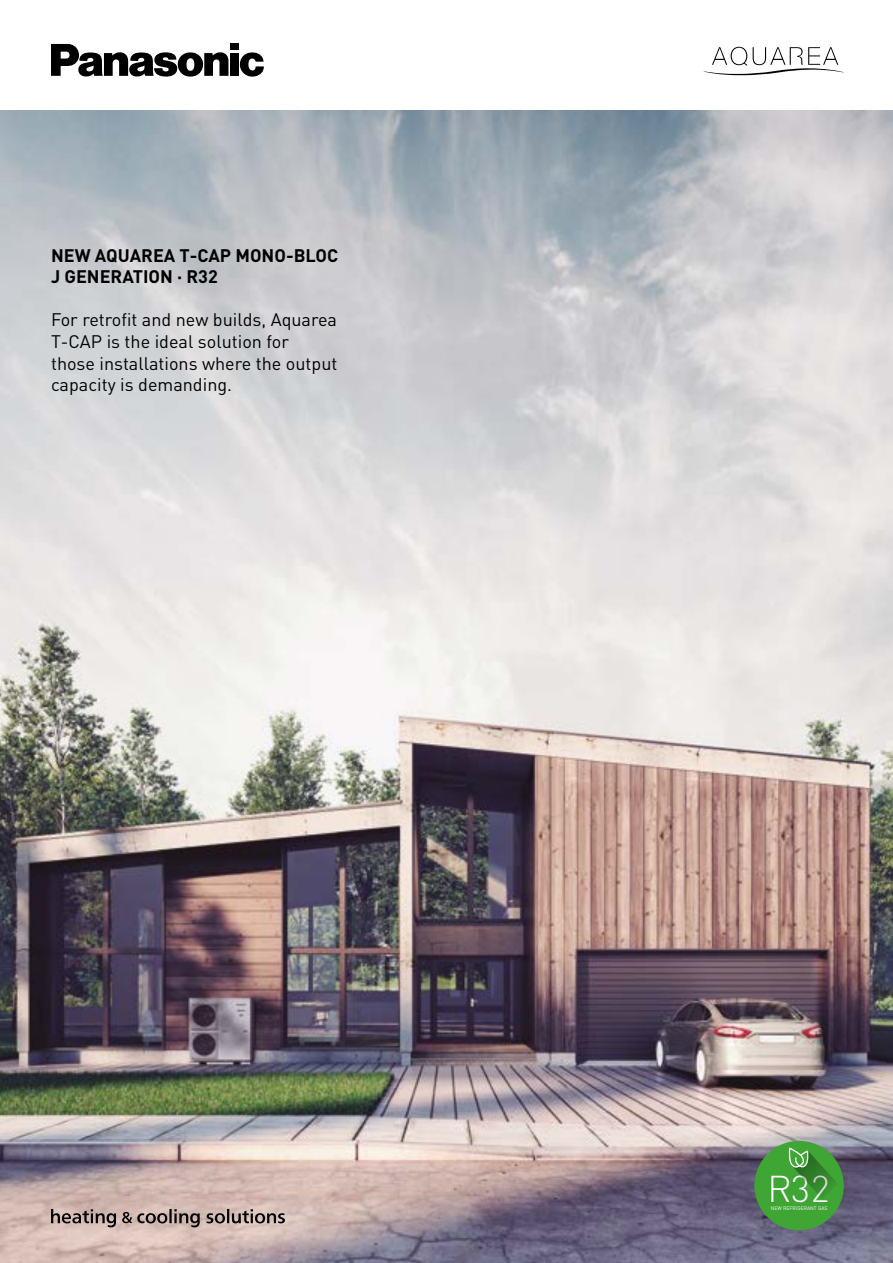
<style>
.page{position:relative;width:893px;height:1263px;background:#fff}
.page>*{position:absolute;margin:0;border:0;box-sizing:border-box;transform-origin:0 0}
.t1{font:300 36.9px "DIN";color:#fff}
.t2{font:18px/21.6px "DIN";color:#000}
.t3{font:700 18px/21.6px "DIN";color:#000}
.t4{font:5.1px "DIN";color:#fff}
</style>
<div class="page">
<img style="left:0;top:111px;width:893px;height:1152px">
<svg style="left:240px;top:52px;width:24px;height:25px"></svg>
<div style="left:230px;top:44px;width:9px;height:6px;background:#000"></div>
<div style="left:230px;top:53px;width:9px;height:23px;background:#000"></div>
<svg style="left:51px;top:44px;width:177px;height:33px"></svg>
<div style="left:754px;top:1141px;width:90px;height:89px;background:#3fa535;border-radius:50%"></div>
<svg style="left:788px;top:1148px;width:53px;height:54px"></svg>
<svg style="left:207px;top:1209px;width:78px;height:14px"></svg>
<svg style="left:122px;top:1209px;width:78px;height:18px"></svg>
<svg style="left:51px;top:1209px;width:65px;height:18px"></svg>
<svg style="left:703px;top:47px;width:141px;height:28px"></svg>
<p class="t3" style="left:51px;top:243px;width:289px">NEW AQUAREA T-CAP MONO-BLOC<br>J GENERATION · R32</p>
<p class="t2" style="left:51px;top:309px;width:288px">For retrofit and new builds, Aquarea<br>T-CAP is the ideal solution for those installations where the output capacity is demanding.</p>
<p class="t1" style="left:767px;top:1165px;width:64px">R32</p>
<p class="t4" style="left:771px;top:1204px;width:58px">NEW REFRIGERANT GAS</p>
</div>
